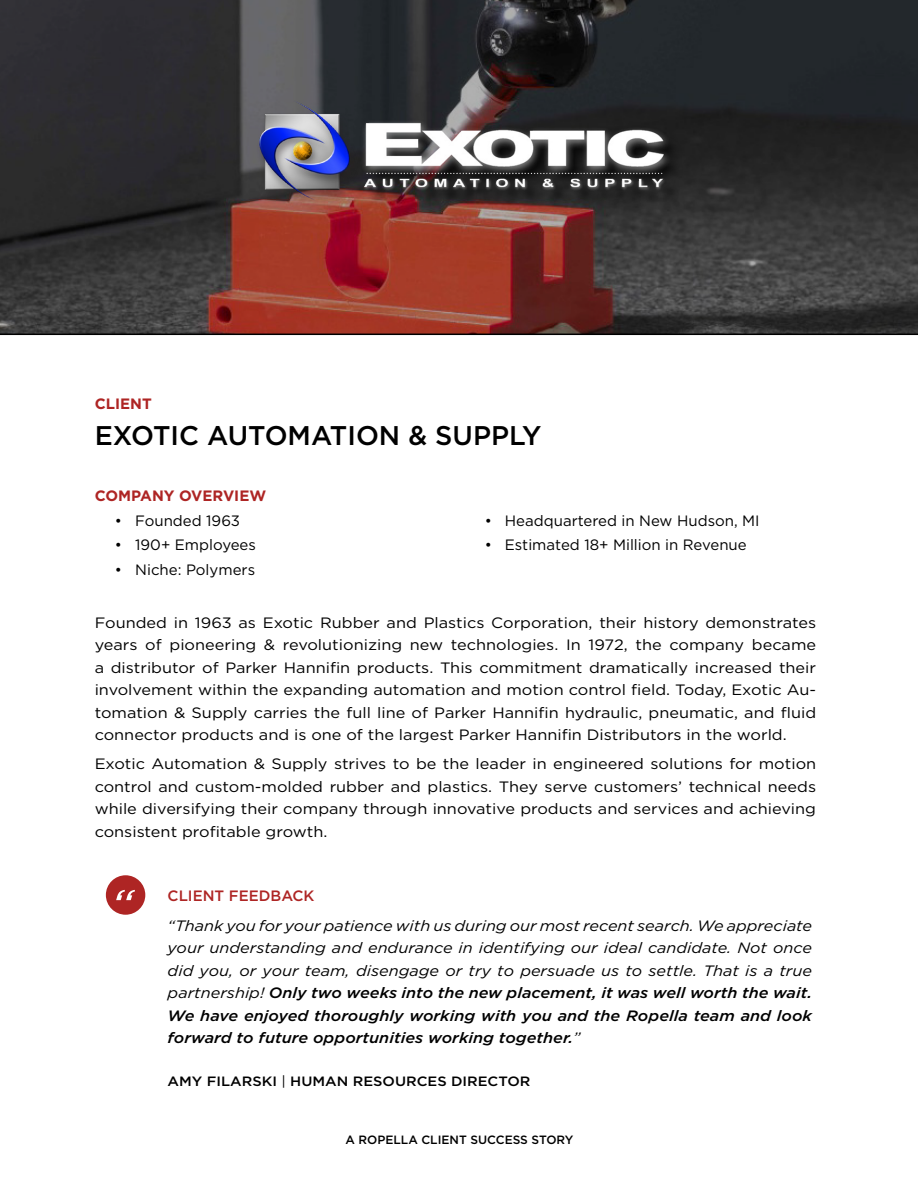
<style>
.page{position:relative;width:918px;height:1188px;background:#fff}
.page>*{position:absolute;margin:0;border:0;box-sizing:border-box;transform-origin:0 0}
.t1{font:500 27px "Gotham";color:#000}
.t2{font:15px/22.5px "Gotham";color:#000;text-align:justify;scale:1.09 1}
.t3{font:italic 15px/22.5px "Gotham";color:#000;text-align:justify;scale:1.09 1}
.t4{font:15px "Gotham";color:#000}
.t5{font:700 15px "Gotham";color:#ae2524}
.t6{font:500 15px "Gotham";color:#ae2524}
.t7{font:500 13.5px "Gotham";color:#000;scale:1.09 1}
.t8{font:500 12px "Gotham";color:#000}
.s1{font-weight:500}
.s2{font-weight:400}
</style>
<div class="page">
<svg style="left:0;top:0;width:918px;height:335px"></svg>
<div style="left:106px;top:875px;width:39px;height:40px;background:#ae2524;border-radius:50%"></div>
<svg style="left:116px;top:890px;width:19px;height:10px"></svg>
<img style="left:227px;top:86px;width:133px;height:135px">
<img style="left:360px;top:81px;width:331px;height:139px">
<p class="t5" style="left:95px;top:394px;width:59px">CLIENT</p>
<h1 class="t1" style="left:95px;top:418px;width:448px">EXOTIC AUTOMATION &amp; SUPPLY</h1>
<p class="t5" style="left:95px;top:486px;width:173px">COMPANY OVERVIEW</p>
<p class="t4" style="left:115px;top:511px;width:127px">• Founded 1963</p>
<p class="t4" style="left:115px;top:536px;width:143px">• 190+ Employees</p>
<p class="t4" style="left:115px;top:560px;width:142px">• Niche: Polymers</p>
<p class="t4" style="left:485px;top:511px;width:276px">• Headquartered in New Hudson, MI</p>
<p class="t4" style="left:485px;top:536px;width:264px">• Estimated 18+ Million in Revenue</p>
<p class="t2" style="left:95px;top:611px;width:663px">Founded in 1963 as Exotic Rubber and Plastics Corporation, their history demonstrates years of pioneering &amp; revolutionizing new technologies. In 1972, the company became a distributor of Parker Hannifin products. This commitment dramatically increased their involvement within the expanding automation and motion control field. Today, Exotic Au&shy;tomation &amp; Supply carries the full line of Parker Hannifin hydraulic, pneumatic, and fluid connector products and is one of the largest Parker Hannifin Distributors in the world.</p>
<p class="t2" style="left:95px;top:752px;width:663px">Exotic Automation &amp; Supply strives to be the leader in engineered solutions for motion control and custom-molded rubber and plastics. They serve customers’ technical needs while diversifying their company through innovative products and services and achieving consistent profitable growth.</p>
<p class="t6" style="left:168px;top:886px;width:148px">CLIENT FEEDBACK</p>
<p class="t3" style="left:168px;top:914px;width:593px">“Thank you for your patience with us during our most recent search. We appreciate your understanding and endurance in identifying our ideal candidate. Not once did you, or your team, disengage or try to persuade us to settle. That is a true partnership! <span class="s1">Only two weeks into the new placement, it was well worth the wait.<br>We have enjoyed thoroughly working with you and the Ropella team and look forward to future opportunities working together.</span>”</p>
<p class="t7" style="left:168px;top:1072px;width:334px">AMY FILARSKI <span class="s2">|</span> HUMAN RESOURCES DIRECTOR</p>
<p class="t8" style="left:346px;top:1132px;width:230px">A ROPELLA CLIENT SUCCESS STORY</p>
</div>
